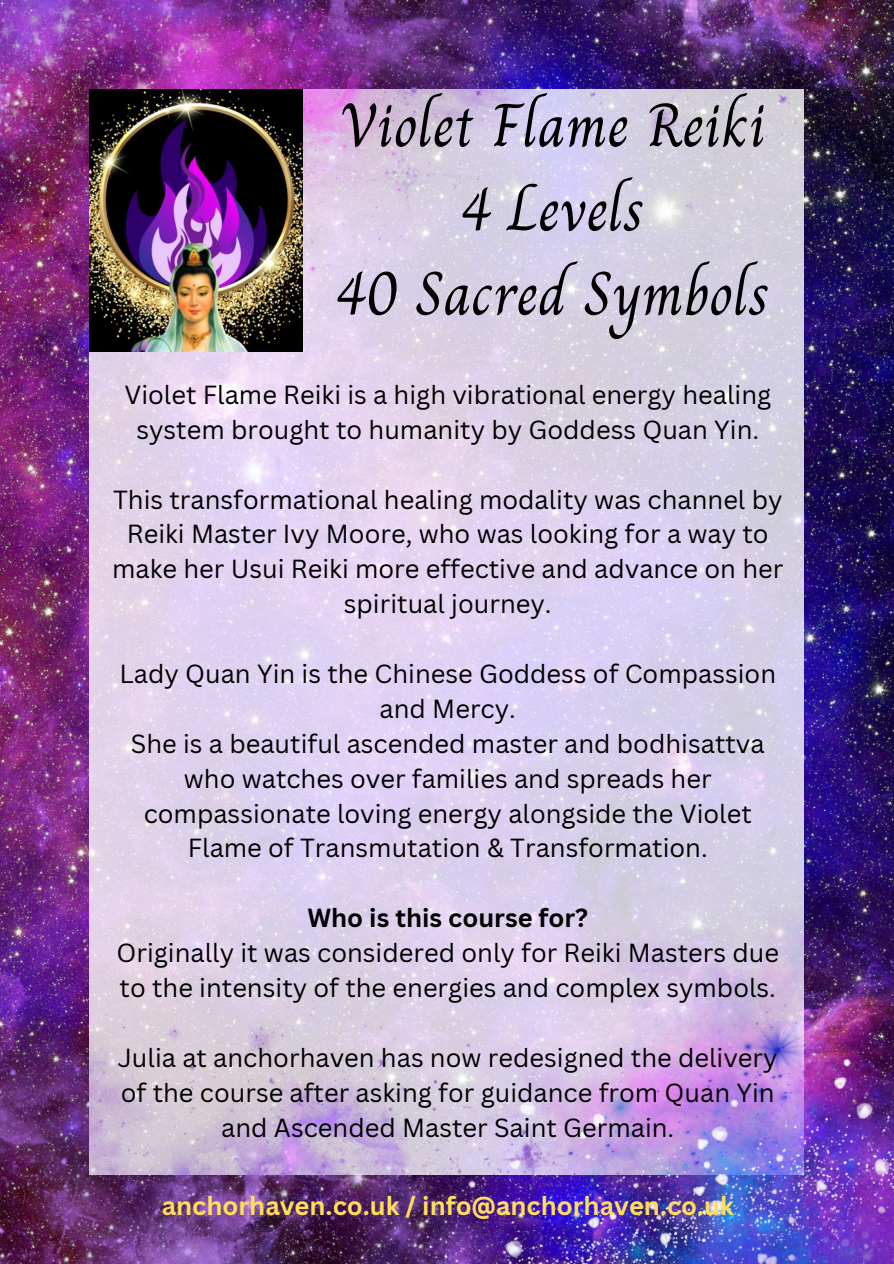
<style>
.page{position:relative;width:894px;height:1264px;background:#fff}
.page>*{position:absolute;margin:0;border:0;box-sizing:border-box;transform-origin:0 0}
.t1{font:61.2px/84.2px "Charm";color:#000;text-align:center}
.t2{font:25.5px/34.8px "Canva Sans";color:#000;text-align:center}
.t3{font:700 25.5px "Canva Sans";color:#ffde59}
.t4{font:700 25.5px "Canva Sans";color:#000}
</style>
<div class="page">
<img style="left:0;top:281px;width:893px;height:600px">
<svg style="left:89px;top:281px;width:715px;height:600px;background:#dcd1ec"></svg>
<img style="left:462px;top:880px;width:431px;height:85px">
<img style="left:684px;top:965px;width:209px;height:94px">
<img style="left:390px;top:281px;width:100px;height:63px">
<img style="left:390px;top:0;width:503px;height:281px">
<img style="left:0;top:881px;width:684px;height:382px">
<img style="left:371px;top:1059px;width:522px;height:204px">
<img style="left:0;top:0;width:390px;height:399px">
<img style="left:590px;top:1110px;width:303px;height:153px">
<img style="left:0;top:0;width:240px;height:176px">
<img style="left:89px;top:89px;width:213px;height:262px">
<p class="t1" style="left:336px;top:83px;width:435px">Violet Flame Reiki<br>4 Levels<br>40 Sacred Symbols</p>
<p class="t2" style="left:124px;top:376px;width:648px">Violet Flame Reiki is a high vibrational energy healing system brought to humanity by Goddess Quan Yin.</p>
<p class="t2" style="left:112px;top:481px;width:672px">This transformational healing modality was channel by Reiki Master Ivy Moore, who was looking for a way to make her Usui Reiki more effective and advance on her spiritual journey.</p>
<p class="t2" style="left:119px;top:655px;width:658px">Lady Quan Yin is the Chinese Goddess of Compassion and Mercy.</p>
<p class="t2" style="left:131px;top:725px;width:635px">She is a beautiful ascended master and bodhisattva who watches over families and spreads her compassionate loving energy alongside the Violet Flame of Transmutation &amp; Transformation.</p>
<p class="t4" style="left:307px;top:900px;width:282px">Who is this course for?</p>
<p class="t2" style="left:116px;top:934px;width:664px;text-align:left">Originally it was considered only for Reiki Masters due to the intensity of the energies and complex symbols.</p>
<p class="t2" style="left:118px;top:1039px;width:661px">Julia at anchorhaven has now redesigned the delivery of the course after asking for guidance from Quan Yin and Ascended Master Saint Germain.</p>
<p class="t3" style="left:162px;top:1188px;width:573px">anchorhaven.co.uk / info@anchorhaven.co.uk</p>
</div>
